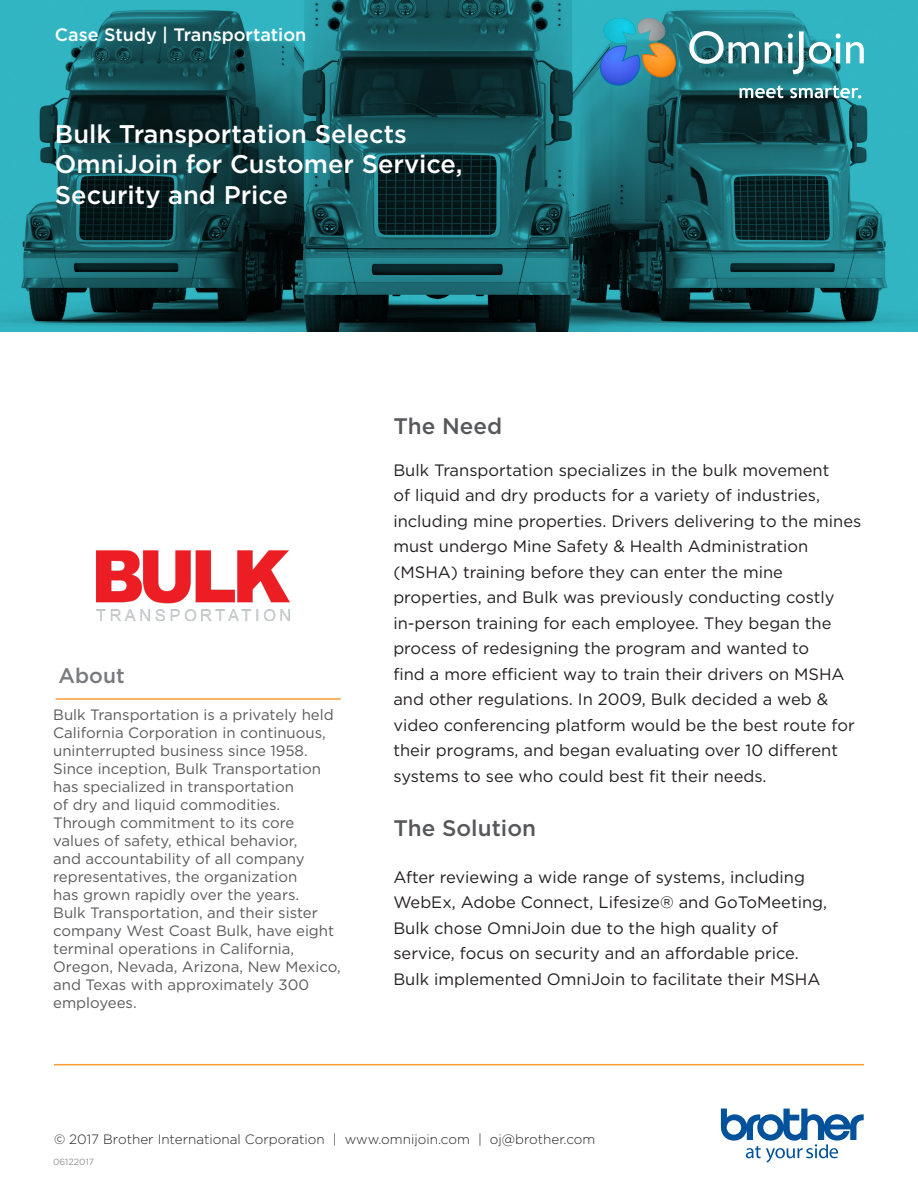
<style>
.page{position:relative;width:918px;height:1188px;background:#fff}
.page>*{position:absolute;margin:0;border:0;box-sizing:border-box;transform-origin:0 0}
.t1{font:500 25.5px "Gotham";color:#fff}
.content{font:500 22.5px "Gotham";color:#57585a}
.Section_header{font:500 22.5px "Gotham";color:#57585a}
.at_a_glance{font:500 21px "Gotham";color:#787a7d}
.t2{font:500 18px "Gotham";color:#fff}
.content-2{font:16.5px/25.5px "Gotham";color:#231f20}
.sidebar_text{font:15px/18px "Gotham";color:#5a5a5d}
.t3{font:300 13.5px "Gotham";color:#231f20}
.content-3{font:9px "Gotham";color:#939598}
</style>
<div class="page">
<svg style="left:721px;top:1109px;width:143px;height:54px"></svg>
<hr style="left:54px;top:1064px;width:810px;height:1px;background:#f89d2f">
<img style="left:0;top:0;width:917px;height:331px">
<img style="left:96px;top:550px;width:194px;height:71px">
<hr style="left:56px;top:698px;width:285px;height:2px;background:#f89d2f">
<svg style="left:689px;top:31px;width:70px;height:33px"></svg>
<svg style="left:765px;top:42px;width:17px;height:21px"></svg>
<svg style="left:788px;top:31px;width:76px;height:43px"></svg>
<svg style="left:598px;top:18px;width:79px;height:70px;background:#538ea1"></svg>
<svg style="left:740px;top:85px;width:43px;height:13px"></svg>
<svg style="left:790px;top:85px;width:71px;height:13px"></svg>
<p class="t2" style="left:55px;top:24px;width:253px">Case Study | Transportation</p>
<p class="t1" style="left:55px;top:119px;width:353px">Bulk Transportation Selects</p>
<p class="t1" style="left:55px;top:150px;width:409px">OmniJoin for Customer Service,</p>
<p class="t1" style="left:55px;top:180px;width:235px">Security and Price</p>
<p class="at_a_glance" style="left:59px;top:664px;width:68px">About</p>
<p class="sidebar_text" style="left:53px;top:706px;width:289px">Bulk Transportation is a privately held California Corporation in continuous, uninterrupted business since 1958.<br>Since inception, Bulk Transportation has specialized in transportation<br>of dry and liquid commodities.<br>Through commitment to its core values of safety, ethical behavior,<br>and accountability of all company representatives, the organization<br>has grown rapidly over the years.<br>Bulk Transportation, and their sister company West Coast Bulk, have eight terminal operations in California, Oregon, Nevada, Arizona, New Mexico, and Texas with approximately 300 employees.</p>
<p class="Section_header" style="left:393px;top:413px;width:110px">The Need</p>
<p class="content-2" style="left:393px;top:457px;width:469px">Bulk Transportation specializes in the bulk movement<br>of liquid and dry products for a variety of industries, including mine properties. Drivers delivering to the mines must undergo Mine Safety &amp; Health Administration (MSHA) training before they can enter the mine properties, and Bulk was previously conducting costly in-person training for each employee. They began the process of redesigning the program and wanted to<br>find a more efficient way to train their drivers on MSHA and other regulations. In 2009, Bulk decided a web &amp; video conferencing platform would be the best route for their programs, and began evaluating over 10 different systems to see who could best fit their needs.</p>
<p class="content" style="left:393px;top:815px;width:144px">The Solution</p>
<p class="content-2" style="left:393px;top:864px;width:435px">After reviewing a wide range of systems, including WebEx, Adobe Connect, Lifesize® and GoToMeeting, Bulk chose OmniJoin due to the high quality of service, focus on security and an affordable price.<br>Bulk implemented OmniJoin to facilitate their MSHA</p>
<p class="t3" style="left:54px;top:1132px;width:543px">© 2017 Brother International Corporation | www.omnijoin.com | oj@brother.com</p>
<p class="content-3" style="left:53px;top:1157px;width:43px">06122017</p>
</div>
